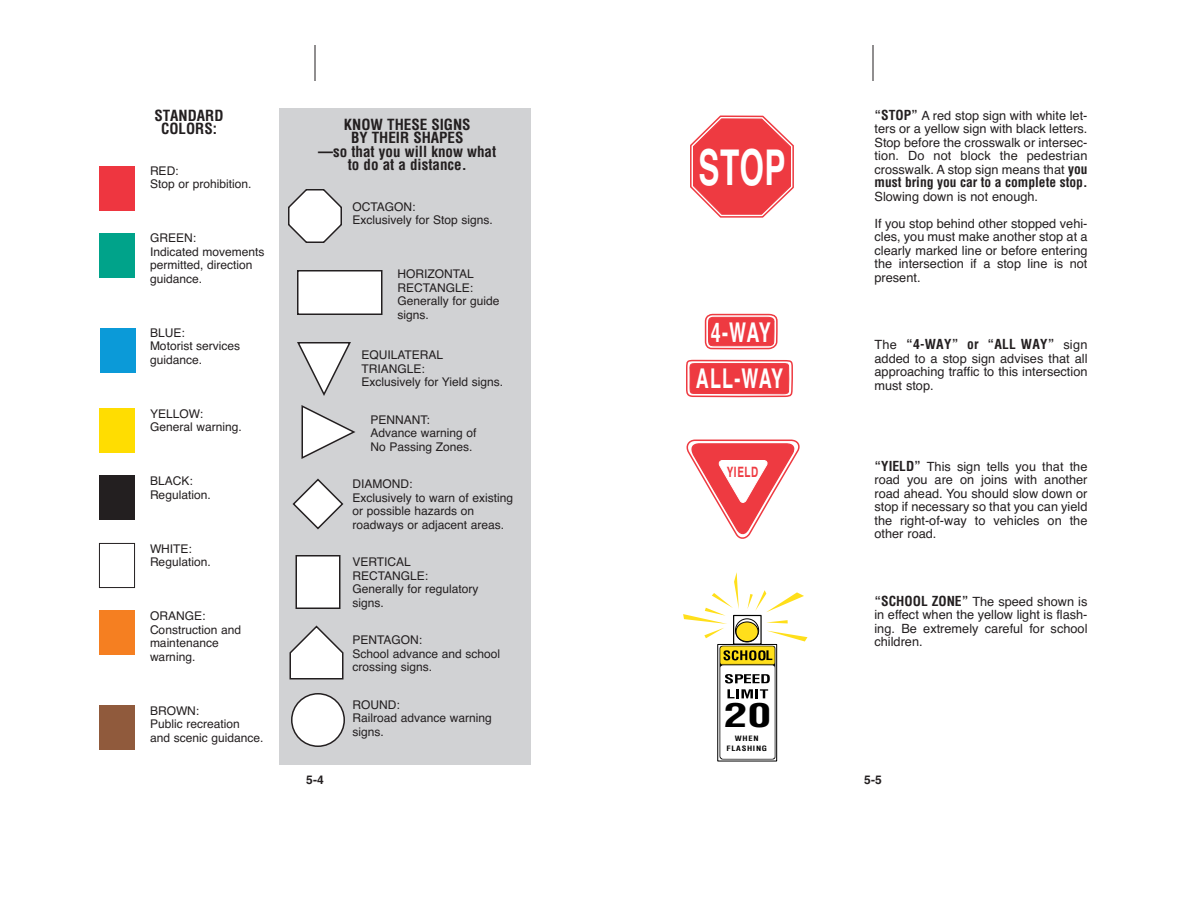
<style>
.page{position:relative;width:1188px;height:918px;background:#fff}
.page>*{position:absolute;margin:0;border:0;box-sizing:border-box;transform-origin:0 0}
.t1{font:700 49.35px "Helvetica";color:#fff;scale:.64 1}
.t2{font:700 condensed 32.4px "Helvetica";color:#000;scale:1.47 1}
.t3{font:700 27.15px/46.3px "Helvetica";letter-spacing:.01em;color:#fff;text-align:center;scale:.66 1}
.t4{font:700 condensed 15px/13.5px "Helvetica";color:#231f20;text-align:center}
.t5{font:700 14.25px "Helvetica";color:#ee3a41;scale:.7 1}
.t6{font:700 condensed 13.5px "Helvetica";color:#231f20}
.t7{font:700 condensed 13.5px "Helvetica";letter-spacing:.02em;color:#231f20}
.t8{font:12.75px/13.5px "Helvetica";color:#231f20;text-align:justify}
.t9{font:12px/13.5px "Helvetica";color:#231f20}
.t10{font:700 12px "Helvetica";color:#231f20}
.t11{font:700 condensed 7.2px/10.2px "Helvetica";letter-spacing:.085em;color:#000;text-align:center;scale:1.18 1}
.s1{font-weight:700;font-stretch:condensed;font-size:13.5px}
.s2{font-weight:400;font-stretch:normal;font-size:12.75px}
</style>
<div class="page">
<hr style="left:315px;top:45px;width:1px;height:36px;background:#231f20">
<hr style="left:873px;top:45px;width:1px;height:36px;background:#231f20">
<div style="left:279px;top:108px;width:252px;height:657px;background:#d1d2d4"></div>
<div style="left:99px;top:166px;width:36px;height:46px;background:#ee3640"></div>
<div style="left:99px;top:233px;width:36px;height:45px;background:#00a38a"></div>
<div style="left:100px;top:328px;width:36px;height:45px;background:#0b9ad8"></div>
<div style="left:99px;top:408px;width:36px;height:45px;background:#ffdd01"></div>
<div style="left:99px;top:476px;width:36px;height:44px;background:#231f20"></div>
<div style="left:99px;top:543px;width:36px;height:45px;border:1px solid #231f20"></div>
<div style="left:99px;top:610px;width:36px;height:46px;background:#f57f21"></div>
<div style="left:99px;top:705px;width:36px;height:45px;background:#905a3c"></div>
<div style="left:298px;top:271px;width:84px;height:43px;background:#fff"></div>
<div style="left:297px;top:270px;width:85px;height:45px;border:2px solid #231f20"></div>
<div style="left:296px;top:556px;width:44px;height:52px;background:#fff"></div>
<div style="left:296px;top:555px;width:44px;height:54px;border:2px solid #231f20"></div>
<svg style="left:292px;top:478px;width:52px;height:52px"></svg>
<svg style="left:291px;top:693px;width:54px;height:54px"></svg>
<svg style="left:288px;top:189px;width:54px;height:54px"></svg>
<svg style="left:302px;top:405px;width:54px;height:54px"></svg>
<svg style="left:297px;top:342px;width:54px;height:54px"></svg>
<svg style="left:290px;top:626px;width:54px;height:54px"></svg>
<svg style="left:690px;top:115px;width:104px;height:103px"></svg>
<svg style="left:704px;top:313px;width:74px;height:37px;background:#f15e64"></svg>
<svg style="left:686px;top:359px;width:114px;height:180px"></svg>
<svg style="left:683px;top:572px;width:125px;height:188px"></svg>
<p class="t4" style="left:154px;top:109px;width:71px">STANDARD<br>COLORS:</p>
<p class="t9" style="left:150px;top:164px;width:103px">RED:<br>Stop or prohibition.</p>
<p class="t9" style="left:150px;top:231px;width:116px">GREEN:<br>Indicated movements permitted, direction guidance.</p>
<p class="t9" style="left:150px;top:326px;width:92px">BLUE:<br>Motorist services guidance.</p>
<p class="t9" style="left:150px;top:407px;width:93px">YELLOW:<br>General warning.</p>
<p class="t9" style="left:150px;top:474px;width:62px">BLACK:<br>Regulation.</p>
<p class="t9" style="left:150px;top:542px;width:62px">WHITE:<br>Regulation.</p>
<p class="t9" style="left:150px;top:609px;width:93px">ORANGE:<br>Construction and maintenance warning.</p>
<p class="t9" style="left:150px;top:704px;width:115px">BROWN:<br>Public recreation<br>and scenic guidance.</p>
<p class="t4" style="left:318px;top:118px;width:180px">KNOW THESE SIGNS<br>BY THEIR SHAPES<br>—so that you will know what to do at a distance.</p>
<p class="t9" style="left:352px;top:200px;width:142px">OCTAGON:<br>Exclusively for Stop signs.</p>
<p class="t10" style="left:306px;top:773px;width:19px">5-4</p>
<p class="t9" style="left:397px;top:267px;width:104px">HORIZONTAL<br>RECTANGLE:<br>Generally for guide signs.</p>
<p class="t9" style="left:361px;top:348px;width:143px">EQUILATERAL<br>TRIANGLE:<br>Exclusively for Yield signs.</p>
<p class="t9" style="left:370px;top:413px;width:108px">PENNANT:<br>Advance warning of<br>No Passing Zones.</p>
<p class="t9" style="left:352px;top:477px;width:162px">DIAMOND:<br>Exclusively to warn of existing or possible hazards on roadways or adjacent areas.</p>
<p class="t9" style="left:352px;top:555px;width:128px">VERTICAL<br>RECTANGLE:<br>Generally for regulatory signs.</p>
<p class="t9" style="left:352px;top:633px;width:149px">PENTAGON:<br>School advance and school crossing signs.</p>
<p class="t9" style="left:352px;top:698px;width:141px">ROUND:<br>Railroad advance warning signs.</p>
<p class="t1" style="left:698px;top:139px;width:138px">STOP</p>
<p class="t3" style="left:696px;top:309px;width:134px">4-WAY<br>ALL-WAY</p>
<p class="t5" style="left:727px;top:463px;width:47px">YIELD</p>
<p class="t2" style="left:724px;top:697px;width:34px">20</p>
<p class="t11" style="left:726px;top:733px;width:36px">WHEN<br>FLASHING</p>
<p class="t8" style="left:874px;top:108px;width:215px"><span class="s1">“STOP”</span> A red stop sign with white let&shy;ters or a yellow sign with black letters.<br>Stop before the crosswalk or intersec&shy;tion. Do not block the pedestrian crosswalk. A stop sign means that <span class="s1">you</span></p>
<p class="t6" style="left:874px;top:175px;width:215px">must bring you car to a complete stop.</p>
<p class="t8" style="left:874px;top:183px;width:215px;line-height:27px">Slowing down is not enough.<br>If you stop behind other stopped vehi-</p>
<p class="t8" style="left:874px;top:230px;width:215px">cles, you must make another stop at a clearly marked line or before entering the intersection if a stop line is not present.</p>
<p class="t7" style="left:875px;top:337px;width:215px"><span class="s2">The</span> “4-WAY” or “ALL WAY” <span class="s2">sign</span></p>
<p class="t8" style="left:874px;top:351px;width:215px">added to a stop sign advises that all approaching traffic to this intersection must stop.</p>
<p class="t8" style="left:874px;top:459px;width:215px"><span class="s1">“YIELD”</span> This sign tells you that the road you are on joins with another road ahead. You should slow down or stop if necessary so that you can yield the right-of-way to vehicles on the other road.</p>
<p class="t8" style="left:874px;top:594px;width:215px"><span class="s1">“SCHOOL ZONE”</span> The speed shown is in effect when the yellow light is flash&shy;ing. Be extremely careful for school children.</p>
<p class="t10" style="left:864px;top:773px;width:19px">5-5</p>
</div>
